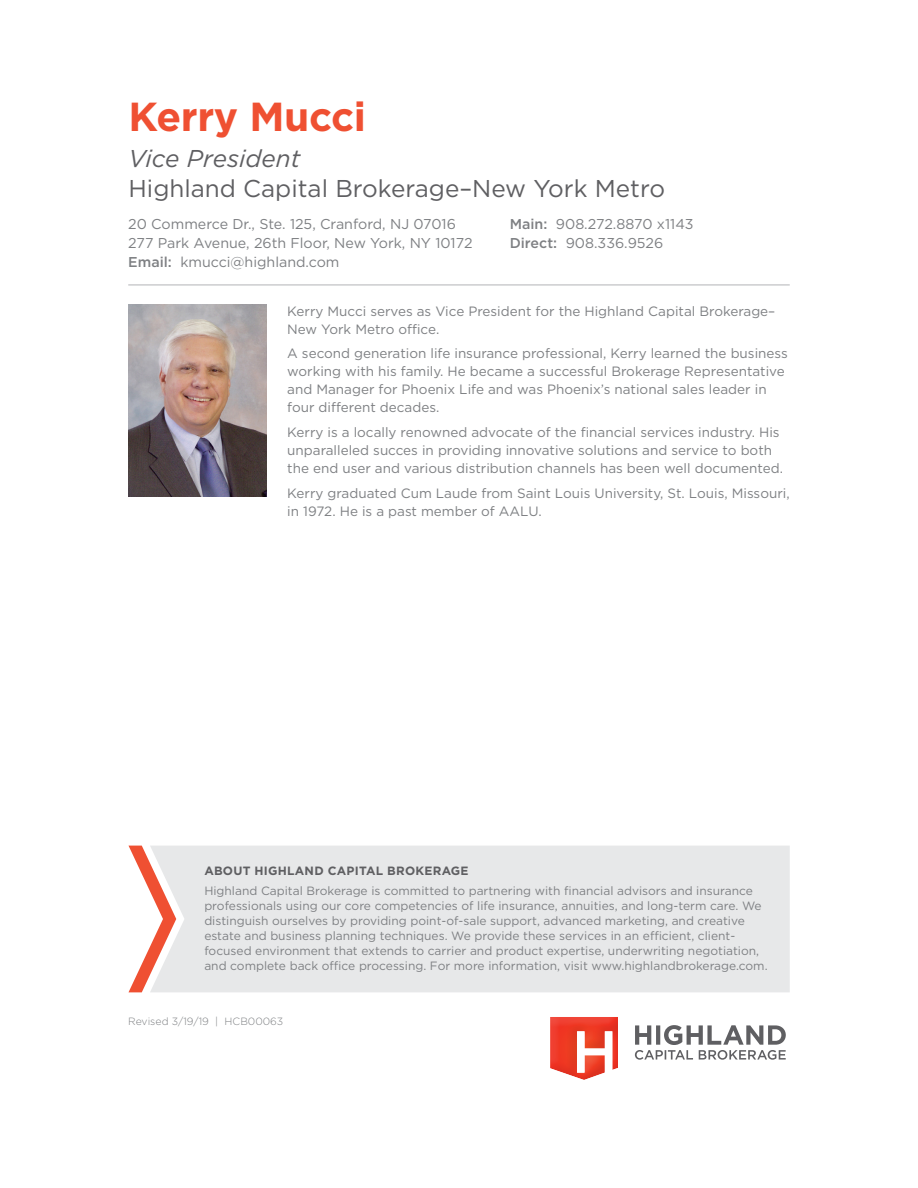
<style>
.page{position:relative;width:918px;height:1188px;background:#fff}
.page>*{position:absolute;margin:0;border:0;box-sizing:border-box;transform-origin:0 0}
.t1{font:700 40.5px "Gotham";letter-spacing:-.01em;color:#ef5032}
.t2{font:24.3px "Gotham";color:#5f5f62}
.t3{font:italic 24.3px "Gotham";color:#5f5f62}
.t4{font:14.25px/18.8px "Gotham";color:#7e8083}
.t5{font:13.5px/18px "Gotham";color:#7e8083}
.t6{font:12px/15px "Gotham";color:#7e8083}
.t7{font:700 12px "Gotham";letter-spacing:.02em;color:#5f5f62}
.t8{font:300 10.5px "Gotham";color:#7e8083}
.s1{font-weight:500}
</style>
<div class="page">
<svg style="left:128px;top:846px;width:22px;height:146px"></svg>
<div style="left:150px;top:846px;width:640px;height:146px;background:#e7e8e9"></div>
<hr style="left:128px;top:284px;width:662px;height:1px;background:#bbbcbf">
<img style="left:128px;top:305px;width:138px;height:191px">
<div style="left:545px;top:1016px;width:75px;height:68px;background:#231f20;opacity:.09"></div>
<svg style="left:635px;top:1025px;width:151px;height:35px"></svg>
<h1 class="t1" style="left:128px;top:90px;width:239px">Kerry Mucci</h1>
<h2 class="t3" style="left:128px;top:143px;width:173px">Vice President</h2>
<h2 class="t2" style="left:128px;top:172px;width:538px">Highland Capital Brokerage–New York Metro</h2>
<p class="t4" style="left:128px;top:214px;width:346px">20 Commerce Dr., Ste. 125, Cranford, NJ 07016<br>277 Park Avenue, 26th Floor, New York, NY 10172<br><span class="s1">Email:</span> kmucci@highland.com</p>
<p class="t4" style="left:510px;top:214px;width:185px"><span class="s1">Main:</span> 908.272.8870 x1143<br><span class="s1">Direct:</span> 908.336.9526</p>
<p class="t5" style="left:287px;top:301px;width:490px">Kerry Mucci serves as Vice President for the Highland Capital Brokerage–<br>New York Metro office.</p>
<p class="t5" style="left:287px;top:344px;width:502px">A second generation life insurance professional, Kerry learned the business working with his family. He became a successful Brokerage Representative and Manager for Phoenix Life and was Phoenix’s national sales leader in four different decades.</p>
<p class="t5" style="left:287px;top:423px;width:497px">Kerry is a locally renowned advocate of the financial services industry. His unparalleled succes in providing innovative solutions and service to both the end user and various distribution channels has been well documented.</p>
<p class="t5" style="left:287px;top:484px;width:504px">Kerry graduated Cum Laude from Saint Louis University, St. Louis, Missouri, in 1972. He is a past member of AALU.</p>
<p class="t7" style="left:204px;top:863px;width:266px">ABOUT HIGHLAND CAPITAL BROKERAGE</p>
<p class="t6" style="left:204px;top:883px;width:565px">Highland Capital Brokerage is committed to partnering with financial advisors and insurance professionals using our core competencies of life insurance, annuities, and long-term care. We distinguish ourselves by providing point-of-sale support, advanced marketing, and creative estate and business planning techniques. We provide these services in an efficient, client&shy;focused environment that extends to carrier and product expertise, underwriting negotiation, and complete back office processing. For more information, visit www.highlandbrokerage.com.</p>
<p class="t8" style="left:128px;top:1015px;width:157px">Revised 3/19/19 | HCB00063</p>
</div>
